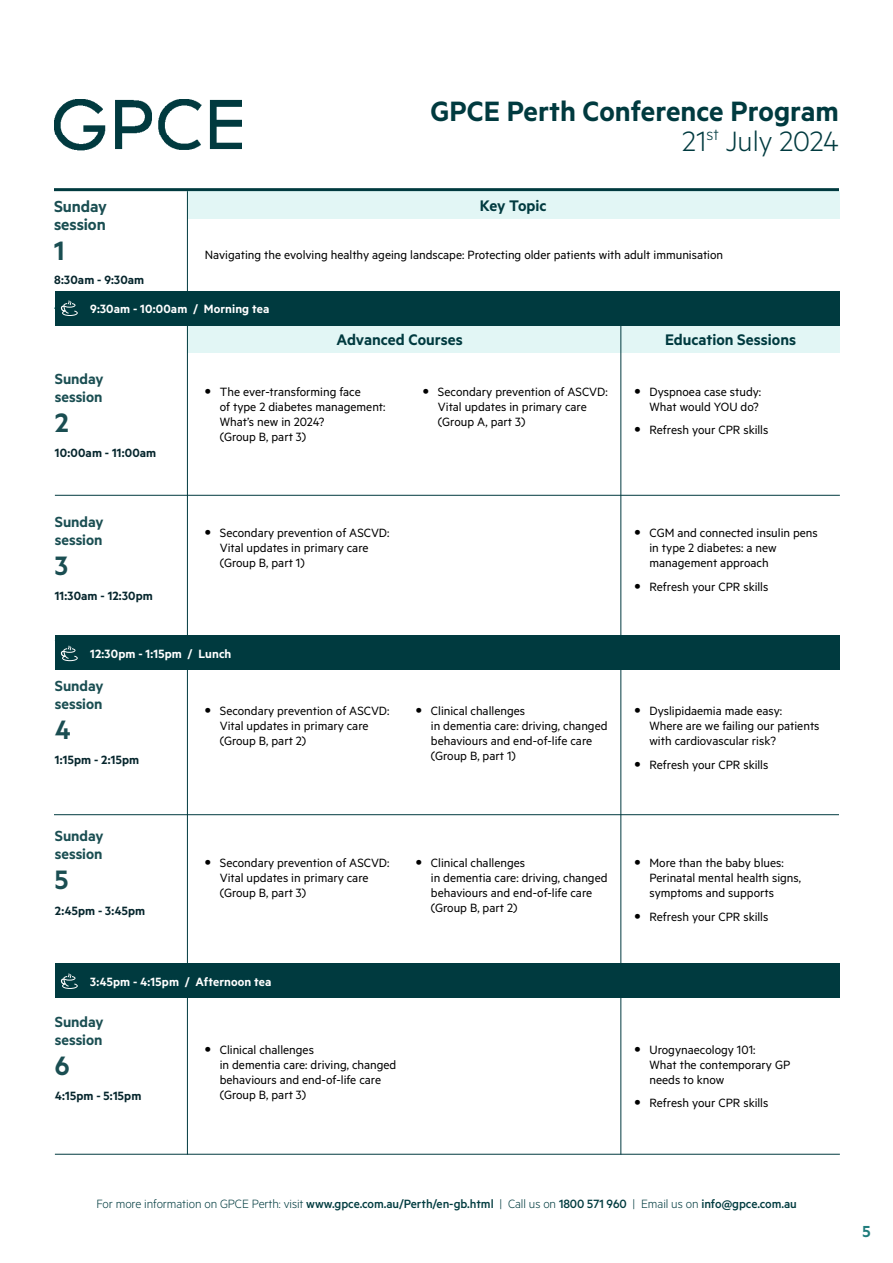
<style>
.page{position:relative;width:893px;height:1263px;background:#fff}
.page>*{position:absolute;margin:0;border:0;box-sizing:border-box;transform-origin:0 0}
.t1{font:600 31.5px/30px "Metric";color:#003a3f;text-align:right}
.t2{font:600 30px "Metric";color:#1a4e52}
.t3{font:600 18px/18px "Metric";letter-spacing:-.005em;color:#1a4e52}
.t4{font:600 18px "Metric";color:#207c7c}
.t5{font:600 17.25px "Metric";color:#003a3f}
.t6{font:600 16.5px/18px "Metric";letter-spacing:-.005em;color:#1a4e52}
.t7{font:13.5px/15px "Metric";color:#000}
.t8{font:500 13.5px "Metric";letter-spacing:-.005em;color:#003b3f}
.t9{font:600 13.5px "Metric";letter-spacing:.01em;color:#06262d}
.t10{font:600 13.5px "Metric";letter-spacing:.01em;color:#fff}
.s1{font-weight:300}
.s2{font-size:18px}
</style>
<div class="page">
<hr style="left:54px;top:188px;width:785px;height:3px;background:#003a3f">
<hr style="left:54px;top:308px;width:785px;height:1px;background:#227a7a">
<div style="left:187px;top:191px;width:652px;height:27px;background:#e2f6f5"></div>
<div style="left:188px;top:325px;width:652px;height:28px;background:#e2f6f5"></div>
<hr style="left:187px;top:191px;width:1px;height:963px;background:#003a3f">
<hr style="left:620px;top:309px;width:1px;height:845px;background:#003a3f">
<hr style="left:55px;top:1154px;width:785px;height:1px;background:#003a3f">
<hr style="left:55px;top:495px;width:785px;height:1px;background:#003a3f">
<hr style="left:54px;top:814px;width:785px;height:1px;background:#003a3f">
<div style="left:55px;top:291px;width:785px;height:34px;background:#003a3f"></div>
<svg style="left:61px;top:300px;width:17px;height:16px"></svg>
<div style="left:55px;top:636px;width:785px;height:34px;background:#003a3f"></div>
<svg style="left:61px;top:645px;width:17px;height:16px"></svg>
<div style="left:55px;top:964px;width:785px;height:34px;background:#003a3f"></div>
<svg style="left:61px;top:973px;width:17px;height:16px"></svg>
<img style="left:54px;top:100px;width:187px;height:50px">
<h3 class="t3" style="left:54px;top:197px;width:55px">Sunday session</h3>
<h2 class="t2" style="left:54px;top:233px;width:12px">1</h2>
<p class="t9" style="left:54px;top:271px;width:92px">8:30am - 9:30am</p>
<h1 class="t1" style="left:431px;top:95px;width:410px">GPCE Perth Conference Program<br><span class="s1">21</span><sup>st</sup> <span class="s1">July 2024</span></h1>
<p class="t5" style="left:480px;top:196px;width:68px">Key Topic</p>
<p class="t7" style="left:205px;top:246px;width:520px">Navigating the evolving healthy ageing landscape: Protecting older patients with adult immunisation</p>
<p class="t10" style="left:90px;top:301px;width:181px">9:30am - 10:00am / Morning tea</p>
<p class="t5" style="left:336px;top:330px;width:128px">Advanced Courses</p>
<p class="t5" style="left:665px;top:330px;width:133px">Education Sessions</p>
<p class="t6" style="left:55px;top:370px;width:50px">Sunday session</p>
<h2 class="t2" style="left:55px;top:405px;width:15px">2</h2>
<p class="t9" style="left:55px;top:445px;width:103px">10:00am - 11:00am</p>
<p class="t6" style="left:55px;top:512px;width:50px">Sunday session</p>
<h2 class="t2" style="left:55px;top:548px;width:15px">3</h2>
<p class="t9" style="left:55px;top:588px;width:99px">11:30am - 12:30pm</p>
<p class="t7" style="left:220px;top:384px;width:167px;text-indent:-15px"><span class="s2">•</span> The ever-transforming face<br>of type 2 diabetes management:<br>What’s new in 2024?<br>(Group B, part 3)</p>
<p class="t7" style="left:438px;top:384px;width:171px;text-indent:-15px"><span class="s2">•</span> Secondary prevention of ASCVD:<br>Vital updates in primary care (Group A, part 3)</p>
<p class="t7" style="left:220px;top:525px;width:171px;text-indent:-15px"><span class="s2">•</span> Secondary prevention of ASCVD:<br>Vital updates in primary care (Group B, part 1)</p>
<p class="t10" style="left:90px;top:646px;width:143px">12:30pm - 1:15pm / Lunch</p>
<p class="t6" style="left:55px;top:676px;width:50px">Sunday session</p>
<h2 class="t2" style="left:55px;top:712px;width:17px">4</h2>
<p class="t9" style="left:55px;top:752px;width:86px">1:15pm - 2:15pm</p>
<p class="t6" style="left:55px;top:827px;width:50px">Sunday session</p>
<h2 class="t2" style="left:55px;top:862px;width:15px">5</h2>
<p class="t9" style="left:55px;top:902px;width:92px">2:45pm - 3:45pm</p>
<p class="t7" style="left:220px;top:703px;width:171px;text-indent:-15px"><span class="s2">•</span> Secondary prevention of ASCVD:<br>Vital updates in primary care (Group B, part 2)</p>
<p class="t7" style="left:431px;top:703px;width:178px;text-indent:-15px"><span class="s2">•</span> Clinical challenges<br>in dementia care: driving, changed behaviours and end-of-life care (Group B, part 1)</p>
<p class="t7" style="left:220px;top:855px;width:171px;text-indent:-15px"><span class="s2">•</span> Secondary prevention of ASCVD:<br>Vital updates in primary care (Group B, part 3)</p>
<p class="t7" style="left:431px;top:855px;width:178px;text-indent:-15px"><span class="s2">•</span> Clinical challenges<br>in dementia care: driving, changed behaviours and end-of-life care (Group B, part 2)</p>
<p class="t10" style="left:90px;top:974px;width:183px">3:45pm - 4:15pm / Afternoon tea</p>
<p class="t6" style="left:55px;top:1012px;width:50px">Sunday session</p>
<h2 class="t2" style="left:55px;top:1047px;width:16px">6</h2>
<p class="t9" style="left:55px;top:1087px;width:88px">4:15pm - 5:15pm</p>
<p class="t7" style="left:220px;top:1042px;width:178px;text-indent:-15px"><span class="s2">•</span> Clinical challenges<br>in dementia care: driving, changed behaviours and end-of-life care (Group B, part 3)</p>
<p class="t7" style="left:634px;top:384px;width:128px;text-align:right"><span class="s2">•</span> Dyspnoea case study:<br>What would YOU do?</p>
<p class="t7" style="left:634px;top:422px;width:135px"><span class="s2">•</span> Refresh your CPR skills</p>
<p class="t7" style="left:649px;top:525px;width:170px;text-indent:-15px"><span class="s2">•</span> CGM and connected insulin pens in type 2 diabetes: a new management approach</p>
<p class="t7" style="left:634px;top:579px;width:135px"><span class="s2">•</span> Refresh your CPR skills</p>
<p class="t7" style="left:649px;top:703px;width:172px;text-indent:-15px"><span class="s2">•</span> Dyslipidaemia made easy:<br>Where are we failing our patients with cardiovascular risk?</p>
<p class="t7" style="left:634px;top:756px;width:135px"><span class="s2">•</span> Refresh your CPR skills</p>
<p class="t7" style="left:649px;top:855px;width:153px;text-indent:-15px"><span class="s2">•</span> More than the baby blues:<br>Perinatal mental health signs, symptoms and supports</p>
<p class="t7" style="left:634px;top:908px;width:135px"><span class="s2">•</span> Refresh your CPR skills</p>
<p class="t7" style="left:649px;top:1042px;width:142px;text-indent:-15px"><span class="s2">•</span> Urogynaecology 101:<br>What the contemporary GP needs to know</p>
<p class="t7" style="left:634px;top:1095px;width:135px"><span class="s2">•</span> Refresh your CPR skills</p>
<p class="t8" style="left:96px;top:1195px;width:702px"><span class="s1">For more information on GPCE Perth: visit</span> www.gpce.com.au/Perth/en-gb.html <span class="s1">| Call us on</span> 1800 571 960 <span class="s1">| Email us on</span> info@gpce.com.au</p>
<h3 class="t4" style="left:863px;top:1221px;width:10px">5</h3>
</div>
